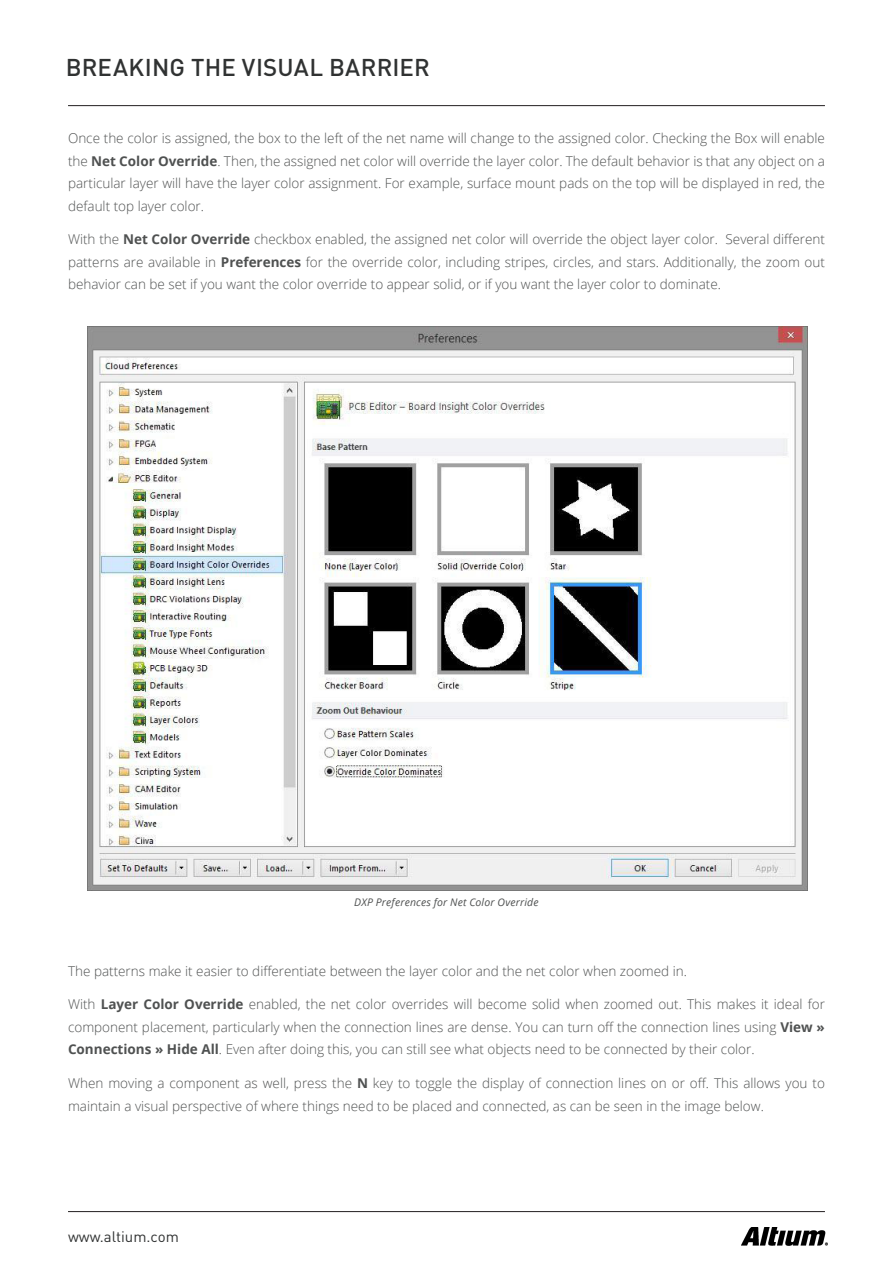
<style>
.page{position:relative;width:893px;height:1263px;background:#fff}
.page>*{position:absolute;margin:0;border:0;box-sizing:border-box;transform-origin:0 0}
.t1{font:500 24px "DIN Pro";letter-spacing:.005em;color:#303232}
.t2{font:15px "DIN Pro";color:#303232}
.Basic_Content{font:300 13.5px/22.5px "Open Sans";color:#4f5151;text-align:justify}
.t3{font:italic 10.5px "Open Sans";letter-spacing:.02em;color:#4f5151}
.s1{font-weight:700}
</style>
<div class="page">
<img style="left:742px;top:1227px;width:85px;height:19px">
<hr style="left:68px;top:1211px;width:757px;height:1px;background:#231f20">
<hr style="left:68px;top:105px;width:757px;height:1px;background:#231f20">
<img style="left:87px;top:326px;width:721px;height:564px">
<h1 class="t1" style="left:66px;top:51px;width:365px">BREAKING THE VISUAL BARRIER</h1>
<p class="Basic_Content" style="left:68px;top:127px;width:758px">Once the color is assigned, the box to the left of the net name will change to the assigned color. Checking the Box will enable the <span class="s1">Net Color Override</span>. Then, the assigned net color will override the layer color. The default behavior is that any object on a particular layer will have the layer color assignment. For example, surface mount pads on the top will be displayed in red, the default top layer color.</p>
<p class="Basic_Content" style="left:68px;top:228px;width:758px">With the <span class="s1">Net Color Override</span> checkbox enabled, the assigned net color will override the object layer color. Several different patterns are available in <span class="s1">Preferences</span> for the override color, including stripes, circles, and stars. Additionally, the zoom out behavior can be set if you want the color override to appear solid, or if you want the layer color to dominate.</p>
<p class="t3" style="left:354px;top:895px;width:186px">DXP Preferences for Net Color Override</p>
<p class="Basic_Content" style="left:68px;top:959px;width:621px">The patterns make it easier to differentiate between the layer color and the net color when zoomed in.</p>
<p class="Basic_Content" style="left:68px;top:993px;width:758px">With <span class="s1">Layer Color Override</span> enabled, the net color overrides will become solid when zoomed out. This makes it ideal for component placement, particularly when the connection lines are dense. You can turn off the connection lines using <span class="s1">View » Connections » Hide All</span>. Even after doing this, you can still see what objects need to be connected by their color.</p>
<p class="Basic_Content" style="left:68px;top:1072px;width:758px">When moving a component as well, press the <span class="s1">N</span> key to toggle the display of connection lines on or off. This allows you to maintain a visual perspective of where things need to be placed and connected, as can be seen in the image below.</p>
<p class="t2" style="left:68px;top:1226px;width:112px">www.altium.com</p>
</div>
